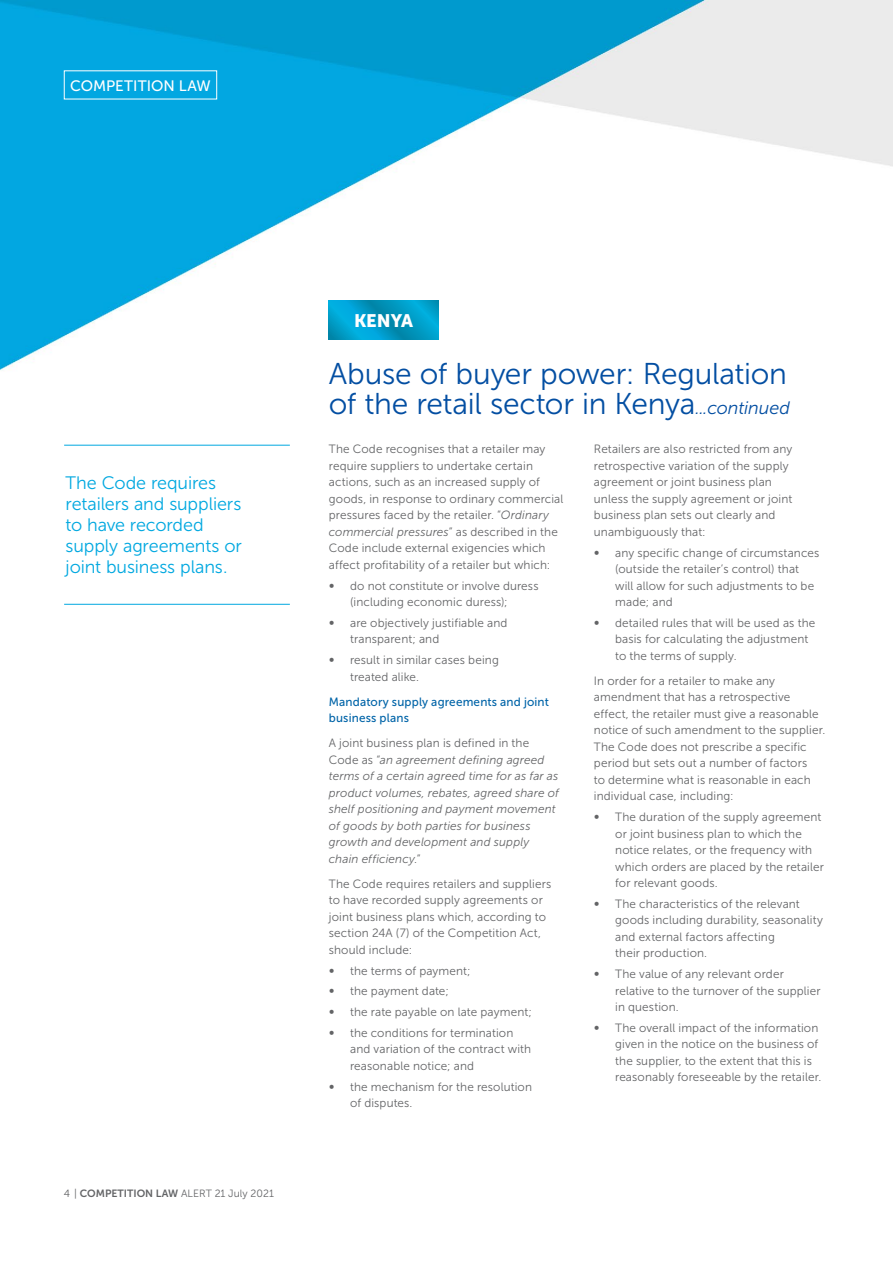
<style>
.page{position:relative;width:893px;height:1263px;background:#fff}
.page>*{position:absolute;margin:0;border:0;box-sizing:border-box;transform-origin:0 0}
.t1{font:30px/30px "Museo Sans 300";letter-spacing:-.01em;color:#034ea2}
.t2{font:18px/21px "Museo Sans 300";letter-spacing:-.005em;color:#00a8e0}
.t3{font:18px "Museo Sans 900";letter-spacing:-.01em;color:#fff}
.t4{font:15.15px "Museo Sans 500";letter-spacing:.005em;color:#fff}
.t5{font:12px/16.5px "Museo Sans 300";letter-spacing:.01em;color:#636466}
.t6{font:italic 12px/16.5px "Museo Sans 300";letter-spacing:.01em;color:#636466}
.t7{font:12px/16.5px "Museo Sans 500";letter-spacing:.015em;color:#0064a8}
.t8{font:10.5px "Museo Sans 300";color:#636466}
.s1{font-family:"Museo Sans 700"}
.s2{font-style:italic;font-size:18px}
.s3{font-style:italic}
.s4{font-style:normal}
</style>
<div class="page">
<img style="left:0;top:0;width:893px;height:604px">
<hr style="left:64px;top:445px;width:226px;height:1px;background:#00a8e0">
<hr style="left:64px;top:604px;width:226px;height:1px;background:#00a8e0">
<svg style="left:329px;top:300px;width:109px;height:39px;background:#009cc8"></svg>
<p class="t4" style="left:70px;top:77px;width:142px">COMPETITION LAW</p>
<h2 class="t2" style="left:66px;top:473px;width:178px">The Code requires retailers and suppliers to have recorded supply agreements or joint business plans.</h2>
<p class="t8" style="left:64px;top:1188px;width:212px">4 | <span class="s1">COMPETITION LAW</span> ALERT 21 July 2021</p>
<h2 class="t3" style="left:354px;top:310px;width:60px">KENYA</h2>
<h1 class="t1" style="left:329px;top:359px;width:463px">Abuse of buyer power: Regulation of the retail sector in Kenya<span class="s2">...continued</span></h1>
<p class="t5" style="left:329px;top:441px;width:236px">The Code recognises that a retailer may require suppliers to undertake certain actions, such as an increased supply of goods, in response to ordinary commercial pressures faced by the retailer. “<span class="s3">Ordinary commercial pressures</span>” as described in the Code include external exigencies which affect profitability of a retailer but which:</p>
<p class="t5" style="left:329px;top:577px;width:7px">∞</p>
<p class="t5" style="left:350px;top:577px;width:190px">do not constitute or involve duress (including economic duress);</p>
<p class="t5" style="left:329px;top:615px;width:7px">∞</p>
<p class="t5" style="left:350px;top:615px;width:159px">are objectively justifiable and transparent; and</p>
<p class="t5" style="left:329px;top:652px;width:7px">∞</p>
<p class="t5" style="left:350px;top:652px;width:150px">result in similar cases being treated alike.</p>
<p class="t7" style="left:329px;top:693px;width:222px">Mandatory supply agreements and joint business plans</p>
<p class="t6" style="left:329px;top:735px;width:232px"><span class="s4">A joint business plan is defined in the Code as “</span>an agreement defining agreed terms of a certain agreed time for as far as product volumes, rebates, agreed share of shelf positioning and payment movement of goods by both parties for business growth and development and supply chain efficiency<span class="s4">.”</span></p>
<p class="t5" style="left:329px;top:875px;width:224px">The Code requires retailers and suppliers to have recorded supply agreements or joint business plans which, according to section 24A (7) of the Competition Act, should include:</p>
<p class="t5" style="left:329px;top:962px;width:7px">∞</p>
<p class="t5" style="left:350px;top:962px;width:122px">the terms of payment;</p>
<p class="t5" style="left:329px;top:983px;width:7px">∞</p>
<p class="t5" style="left:350px;top:983px;width:100px">the payment date;</p>
<p class="t5" style="left:329px;top:1004px;width:7px">∞</p>
<p class="t5" style="left:350px;top:1004px;width:183px">the rate payable on late payment;</p>
<p class="t5" style="left:329px;top:1024px;width:7px">∞</p>
<p class="t5" style="left:350px;top:1024px;width:183px">the conditions for termination and variation of the contract with reasonable notice; and</p>
<p class="t5" style="left:329px;top:1078px;width:7px">∞</p>
<p class="t5" style="left:350px;top:1078px;width:183px">the mechanism for the resolution of disputes.</p>
<p class="t5" style="left:594px;top:441px;width:200px">Retailers are also restricted from any retrospective variation of the supply agreement or joint business plan unless the supply agreement or joint business plan sets out clearly and unambiguously that:</p>
<p class="t5" style="left:594px;top:544px;width:7px">∞</p>
<p class="t5" style="left:615px;top:544px;width:206px">any specific change of circumstances (outside the retailer’s control) that will allow for such adjustments to be made; and</p>
<p class="t5" style="left:594px;top:615px;width:7px">∞</p>
<p class="t5" style="left:615px;top:615px;width:202px">detailed rules that will be used as the basis for calculating the adjustment to the terms of supply.</p>
<p class="t5" style="left:594px;top:673px;width:233px">In order for a retailer to make any amendment that has a retrospective effect, the retailer must give a reasonable notice of such amendment to the supplier.<br>The Code does not prescribe a specific period but sets out a number of factors<br>to determine what is reasonable in each individual case, including:</p>
<p class="t5" style="left:594px;top:809px;width:7px">∞</p>
<p class="t5" style="left:615px;top:809px;width:210px">The duration of the supply agreement or joint business plan to which the notice relates, or the frequency with which orders are placed by the retailer for relevant goods.</p>
<p class="t5" style="left:594px;top:896px;width:7px">∞</p>
<p class="t5" style="left:615px;top:896px;width:209px">The characteristics of the relevant goods including durability, seasonality and external factors affecting<br>their production.</p>
<p class="t5" style="left:594px;top:966px;width:7px">∞</p>
<p class="t5" style="left:615px;top:966px;width:207px">The value of any relevant order relative to the turnover of the supplier in question.</p>
<p class="t5" style="left:594px;top:1020px;width:7px">∞</p>
<p class="t5" style="left:615px;top:1020px;width:208px">The overall impact of the information given in the notice on the business of the supplier, to the extent that this is reasonably foreseeable by the retailer.</p>
</div>
